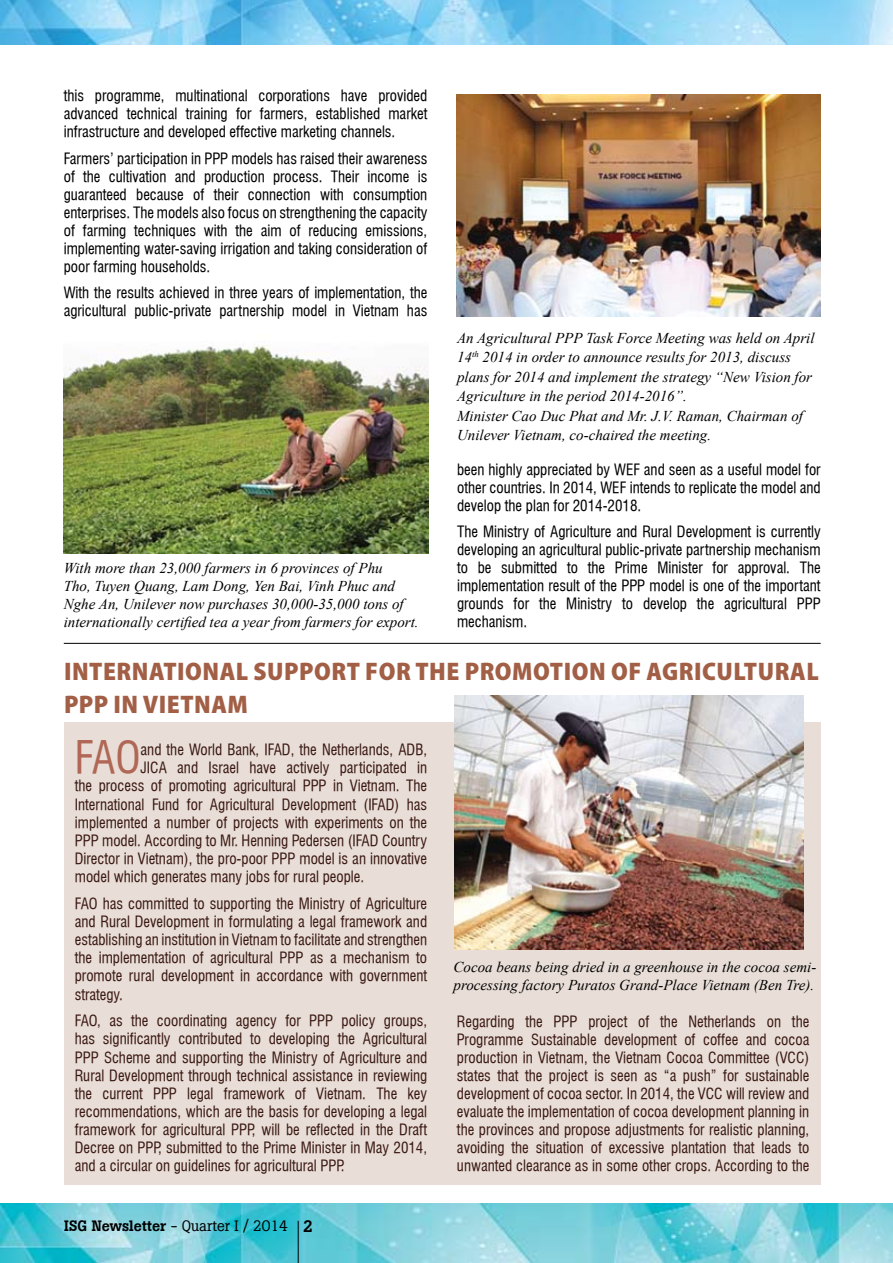
<style>
.page{position:relative;width:893px;height:1263px;background:#fff}
.page>*{position:absolute;margin:0;border:0;box-sizing:border-box;transform-origin:0 0}
.t1{font:43.05px "UVN Hong Ha Hep";color:#b06755}
.t2{font:900 semi-condensed 25.5px/32.5px "Myriad Pro";letter-spacing:.02em;color:#a25f46}
.t3{font:15px/18.1px "UVN Hong Ha Hep";color:#3b1913;text-align:justify}
.t4{font:15px/18px "UVN Hong Ha Hep";color:#000;text-align:justify}
.t5{font:italic 15px/19.5px "Times New Roman";color:#000}
.t6{font:15px "Boton";color:#000}
.s1{font-weight:700}
.s2{font-weight:700;font-size:16.5px}
</style>
<div class="page">
<div style="left:64px;top:723px;width:757px;height:462px;background:#e8ded7"></div>
<img style="left:0;top:1203px;width:893px;height:60px">
<img style="left:0;top:0;width:893px;height:45px">
<hr style="left:298px;top:1221px;width:1px;height:42px;background:#000">
<img style="left:64px;top:345px;width:364px;height:208px">
<img style="left:456px;top:94px;width:365px;height:222px">
<img style="left:454px;top:696px;width:350px;height:254px">
<hr style="left:64px;top:643px;width:757px;height:1px;background:#000">
<p class="t4" style="left:64px;top:86px;width:365px">this programme, multinational corporations have provided advanced technical training for farmers, established market infrastructure and developed effective marketing channels.</p>
<p class="t4" style="left:64px;top:148px;width:365px">Farmers’ participation in PPP models has raised their awareness of the cultivation and production process. Their income is guaranteed because of their connection with consumption enterprises. The models also focus on strengthening the capacity of farming techniques with the aim of reducing emissions, implementing water-saving irrigation and taking consideration of poor farming households.</p>
<p class="t4" style="left:64px;top:283px;width:365px">With the results achieved in three years of implementation, the agricultural public-private partnership model in Vietnam has</p>
<p class="t5" style="left:64px;top:559px;width:356px;line-height:18px">With more than 23,000 farmers in 6 provinces of Phu<br>Tho, Tuyen Quang, Lam Dong, Yen Bai, Vinh Phuc and Nghe An, Unilever now purchases 30,000-35,000 tons of internationally certified tea a year from farmers for export.</p>
<p class="t5" style="left:457px;top:328px;width:359px">An Agricultural PPP Task Force Meeting was held on April 14<sup>th</sup> 2014 in order to announce results for 2013, discuss plans for 2014 and implement the strategy “New Vision for Agriculture in the period 2014-2016”.<br>Minister Cao Duc Phat and Mr. J.V. Raman, Chairman of Unilever Vietnam, co-chaired the meeting.</p>
<p class="t4" style="left:457px;top:460px;width:365px">been highly appreciated by WEF and seen as a useful model for other countries. In 2014, WEF intends to replicate the model and develop the plan for 2014-2018.</p>
<p class="t4" style="left:457px;top:522px;width:365px">The Ministry of Agriculture and Rural Development is currently developing an agricultural public-private partnership mechanism to be submitted to the Prime Minister for approval. The implementation result of the PPP model is one of the important grounds for the Ministry to develop the agricultural PPP mechanism.</p>
<h2 class="t2" style="left:64px;top:654px;width:756px">INTERNATIONAL SUPPORT FOR THE PROMOTION OF AGRICULTURAL<br>PPP</h2>
<h2 class="t2" style="left:114px;top:687px;width:136px">IN VIETNAM</h2>
<h1 class="t1" style="left:75px;top:727px;width:67px">FAO</h1>
<p class="t3" style="left:141px;top:740px;width:288px">and the World Bank, IFAD, the Netherlands, ADB,</p>
<p class="t3" style="left:141px;top:758px;width:288px">JICA and Israel have actively participated in</p>
<p class="t3" style="left:75px;top:776px;width:354px">the process of promoting agricultural PPP in Vietnam. The</p>
<p class="t3" style="left:75px;top:794px;width:354px">International Fund for Agricultural Development (IFAD) has</p>
<p class="t3" style="left:75px;top:812px;width:354px">implemented a number of projects with experiments on the</p>
<p class="t3" style="left:75px;top:830px;width:354px">PPP model. According to Mr. Henning Pedersen (IFAD Country</p>
<p class="t3" style="left:75px;top:849px;width:354px">Director in Vietnam), the pro-poor PPP model is an innovative</p>
<p class="t3" style="left:75px;top:867px;width:291px">model which generates many jobs for rural people.</p>
<p class="t3" style="left:75px;top:893px;width:354px">FAO has committed to supporting the Ministry of Agriculture and Rural Development in formulating a legal framework and establishing an institution in Vietnam to facilitate and strengthen the implementation of agricultural PPP as a mechanism to promote rural development in accordance with government strategy.</p>
<p class="t3" style="left:75px;top:1011px;width:354px">FAO, as the coordinating agency for PPP policy groups, has significantly contributed to developing the Agricultural PPP Scheme and supporting the Ministry of Agriculture and Rural Development through technical assistance in reviewing the current PPP legal framework of Vietnam. The key recommendations, which are the basis for developing a legal framework for agricultural PPP, will be reflected in the Draft Decree on PPP, submitted to the Prime Minister in May 2014, and a circular on guidelines for agricultural PPP.</p>
<p class="t3" style="left:457px;top:1012px;width:354px">Regarding the PPP project of the Netherlands on the Programme Sustainable development of coffee and cocoa production in Vietnam, the Vietnam Cocoa Committee (VCC) states that the project is seen as “a push” for sustainable development of cocoa sector. In 2014, the VCC will review and evaluate the implementation of cocoa development planning in the provinces and propose adjustments for realistic planning, avoiding the situation of excessive plantation that leads to unwanted clearance as in some other crops. According to the</p>
<p class="t5" style="left:454px;top:957px;width:364px;line-height:18px">Cocoa beans being dried in a greenhouse in the cocoa semi&shy;processing factory Puratos Grand-Place Vietnam (Ben Tre).</p>
<p class="t6" style="left:64px;top:1215px;width:250px"><span class="s1">ISG Newsletter</span> - Quarter I / 2014 <span class="s2">2</span></p>
</div>
